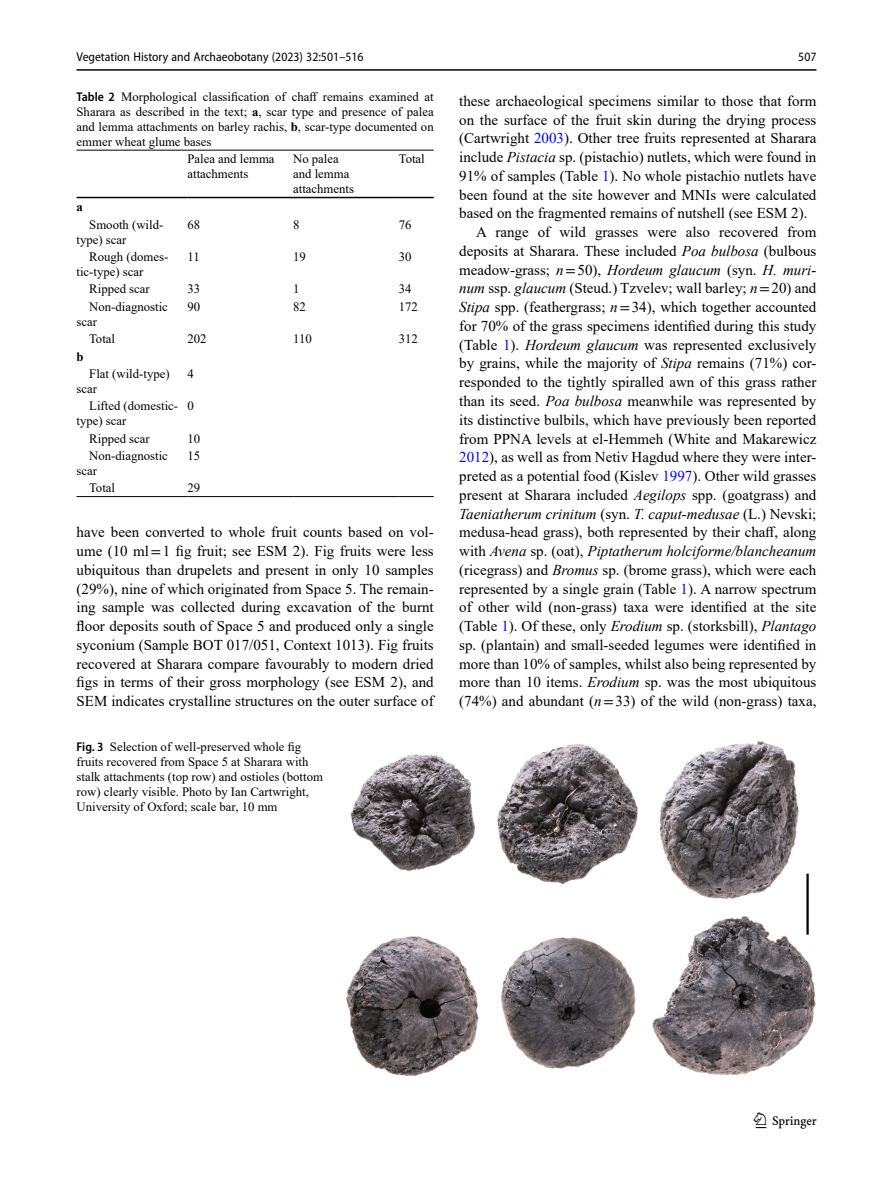
<style>
.page{position:relative;width:893px;height:1187px;background:#fff}
.page>*{position:absolute;margin:0;border:0;box-sizing:border-box;transform-origin:0 0}
.t1{font:22.5px "Springnew";color:#000}
.Body_Text_Indent{font:15px/18.8px "Times New Roman";color:#000;text-align:justify}
.Table_Body{font:12.75px/15px "Times New Roman";color:#000}
.Table_Caption{font:12.75px/15px "Times New Roman";color:#000;text-align:justify}
.Figure_Caption_Side{font:12.75px/15px "Times New Roman";color:#000}
.Table_Head{font:12.75px/15px "Times New Roman";color:#000}
.t2{font:semi-condensed 12.75px "Myriad Pro";color:#000}
.Table_Body-2{font:700 12.75px "Times New Roman";color:#000}
.s1{font-family:"Myriad Pro";font-weight:600;font-stretch:semi-condensed}
.s2{font-weight:700}
.s3{font-family:"STIX"}
.s4{color:#00f}
.s5{font-style:italic}
</style>
<div class="page">
<hr style="left:77px;top:69px;width:739px;height:2px;background:#000">
<hr style="left:77px;top:197px;width:110px;height:1px;background:#000">
<hr style="left:187px;top:150px;width:106px;height:1px;background:#000">
<hr style="left:187px;top:197px;width:106px;height:1px;background:#000">
<hr style="left:293px;top:150px;width:106px;height:1px;background:#000">
<hr style="left:293px;top:197px;width:106px;height:1px;background:#000">
<hr style="left:399px;top:150px;width:35px;height:1px;background:#000">
<hr style="left:399px;top:197px;width:35px;height:1px;background:#000">
<hr style="left:77px;top:496px;width:110px;height:1px;background:#000">
<hr style="left:187px;top:496px;width:106px;height:1px;background:#000">
<hr style="left:293px;top:496px;width:106px;height:1px;background:#000">
<hr style="left:399px;top:496px;width:35px;height:1px;background:#000">
<hr style="left:77px;top:150px;width:110px;height:1px;background:#000">
<img style="left:347px;top:741px;width:468px;height:334px">
<p class="t2" style="left:77px;top:49px;width:289px">Vegetation History and Archaeobotany (2023) 32:501–516</p>
<p class="Table_Caption" style="left:77px;top:89px;width:359px"><span class="s1">Table 2</span> Morphological classification of chaff remains examined at Sharara as described in the text; <span class="s2">a</span>, scar type and presence of palea and lemma attachments on barley rachis, <span class="s2">b</span>, scar-type documented on emmer wheat glume bases</p>
<p class="Table_Head" style="left:187px;top:151px;width:89px">Palea and lemma attachments</p>
<p class="Table_Head" style="left:293px;top:151px;width:62px">No palea and lemma attachments</p>
<p class="Table_Head" style="left:399px;top:151px;width:28px">Total</p>
<p class="Table_Body-2" style="left:77px;top:198px;width:8px">a</p>
<p class="Table_Body" style="left:77px;top:216px;width:88px;text-indent:13px">Smooth (wild&shy;type) scar</p>
<p class="Table_Body" style="left:187px;top:216px;width:14px">68</p>
<p class="Table_Body" style="left:293px;top:216px;width:8px">8</p>
<p class="Table_Body" style="left:399px;top:216px;width:14px">76</p>
<p class="Table_Body" style="left:77px;top:249px;width:93px;text-indent:13px">Rough (domes&shy;tic-type) scar</p>
<p class="Table_Body" style="left:187px;top:249px;width:14px">11</p>
<p class="Table_Body" style="left:293px;top:249px;width:14px">19</p>
<p class="Table_Body" style="left:399px;top:249px;width:14px">30</p>
<p class="Table_Body" style="left:89px;top:281px;width:62px">Ripped scar</p>
<p class="Table_Body" style="left:187px;top:281px;width:14px">33</p>
<p class="Table_Body" style="left:293px;top:281px;width:8px">1</p>
<p class="Table_Body" style="left:399px;top:281px;width:14px">34</p>
<p class="Table_Body" style="left:77px;top:298px;width:93px;text-indent:13px">Non-diagnostic scar</p>
<p class="Table_Body" style="left:187px;top:298px;width:14px">90</p>
<p class="Table_Body" style="left:293px;top:298px;width:14px">82</p>
<p class="Table_Body" style="left:399px;top:298px;width:21px">172</p>
<p class="Table_Body" style="left:89px;top:331px;width:28px">Total</p>
<p class="Table_Body" style="left:187px;top:331px;width:21px">202</p>
<p class="Table_Body" style="left:293px;top:331px;width:20px">110</p>
<p class="Table_Body" style="left:399px;top:331px;width:21px">312</p>
<p class="Table_Body-2" style="left:77px;top:347px;width:9px">b</p>
<p class="Table_Body" style="left:77px;top:365px;width:95px;text-indent:13px">Flat (wild-type) scar</p>
<p class="Table_Body" style="left:187px;top:365px;width:8px">4</p>
<p class="Table_Body" style="left:77px;top:398px;width:103px;text-indent:13px">Lifted (domestic&shy;type) scar</p>
<p class="Table_Body" style="left:187px;top:398px;width:8px">0</p>
<p class="Table_Body" style="left:89px;top:430px;width:62px">Ripped scar</p>
<p class="Table_Body" style="left:187px;top:430px;width:14px">10</p>
<p class="Table_Body" style="left:77px;top:448px;width:93px;text-indent:13px">Non-diagnostic scar</p>
<p class="Table_Body" style="left:187px;top:448px;width:14px">15</p>
<p class="Table_Body" style="left:89px;top:480px;width:28px">Total</p>
<p class="Table_Body" style="left:187px;top:480px;width:14px">29</p>
<p class="Body_Text_Indent" style="left:77px;top:522px;width:359px">have been converted to whole fruit counts based on vol&shy;ume (10 ml<span class="s3">=</span>1 fig fruit; see ESM 2). Fig fruits were less ubiquitous than drupelets and present in only 10 samples (29%), nine of which originated from Space 5. The remain&shy;ing sample was collected during excavation of the burnt floor deposits south of Space 5 and produced only a single syconium (Sample BOT 017/051, Context 1013). Fig fruits recovered at Sharara compare favourably to modern dried figs in terms of their gross morphology (see ESM 2), and SEM indicates crystalline structures on the outer surface of</p>
<p class="Figure_Caption_Side" style="left:77px;top:738px;width:248px"><span class="s1">Fig. 3</span> Selection of well-preserved whole fig fruits recovered from Space 5 at Sharara with stalk attachments (top row) and ostioles (bottom row) clearly visible. Photo by Ian Cartwright, University of Oxford; scale bar, 10 mm</p>
<p class="t2" style="left:798px;top:49px;width:20px">507</p>
<p class="Body_Text_Indent" style="left:459px;top:91px;width:359px">these archaeological specimens similar to those that form on the surface of the fruit skin during the drying process (Cartwright <span class="s4">2003</span>). Other tree fruits represented at Sharara include <span class="s5">Pistacia</span> sp. (pistachio) nutlets, which were found in 91% of samples (Table <span class="s4">1</span>). No whole pistachio nutlets have been found at the site however and MNIs were calculated based on the fragmented remains of nutshell (see ESM 2).</p>
<p class="Body_Text_Indent" style="left:459px;top:222px;width:359px;text-indent:17px">A range of wild grasses were also recovered from deposits at Sharara. These included <span class="s5">Poa bulbosa</span> (bulbous meadow-grass; <span class="s5">n</span><span class="s3">=</span>50), <span class="s5">Hordeum glaucum</span> (syn. <span class="s5">H. muri&shy;num</span> ssp. <span class="s5">glaucum</span> (Steud.) Tzvelev; wall barley; <span class="s5">n</span><span class="s3">=</span>20) and <span class="s5">Stipa</span> spp. (feathergrass; <span class="s5">n</span><span class="s3">=</span>34), which together accounted for 70% of the grass specimens identified during this study (Table <span class="s4">1</span>). <span class="s5">Hordeum glaucum</span> was represented exclusively by grains, while the majority of <span class="s5">Stipa</span> remains (71%) cor&shy;responded to the tightly spiralled awn of this grass rather than its seed. <span class="s5">Poa bulbosa</span> meanwhile was represented by its distinctive bulbils, which have previously been reported from PPNA levels at el-Hemmeh (White and Makarewicz <span class="s4">2012</span>), as well as from Netiv Hagdud where they were inter&shy;preted as a potential food (Kislev <span class="s4">1997</span>). Other wild grasses present at Sharara included <span class="s5">Aegilops</span> spp. (goatgrass) and <span class="s5">Taeniatherum crinitum</span> (syn. <span class="s5">T. caput-medusae</span> (L.) Nevski; medusa-head grass), both represented by their chaff, along with <span class="s5">Avena</span> sp. (oat), <span class="s5">Piptatherum holciforme/blancheanum </span>(ricegrass) and <span class="s5">Bromus</span> sp. (brome grass), which were each represented by a single grain (Table <span class="s4">1</span>). A narrow spectrum of other wild (non-grass) taxa were identified at the site (Table <span class="s4">1</span>). Of these, only <span class="s5">Erodium</span> sp. (storksbill), <span class="s5">Plantago </span>sp. (plantain) and small-seeded legumes were identified in more than 10% of samples, whilst also being represented by more than 10 items. <span class="s5">Erodium</span> sp. was the most ubiquitous (74%) and abundant (<span class="s5">n</span><span class="s3">=</span>33) of the wild (non-grass) taxa,</p>
<h1 class="t1" style="left:756px;top:1107px;width:63px">1 3</h1>
</div>
